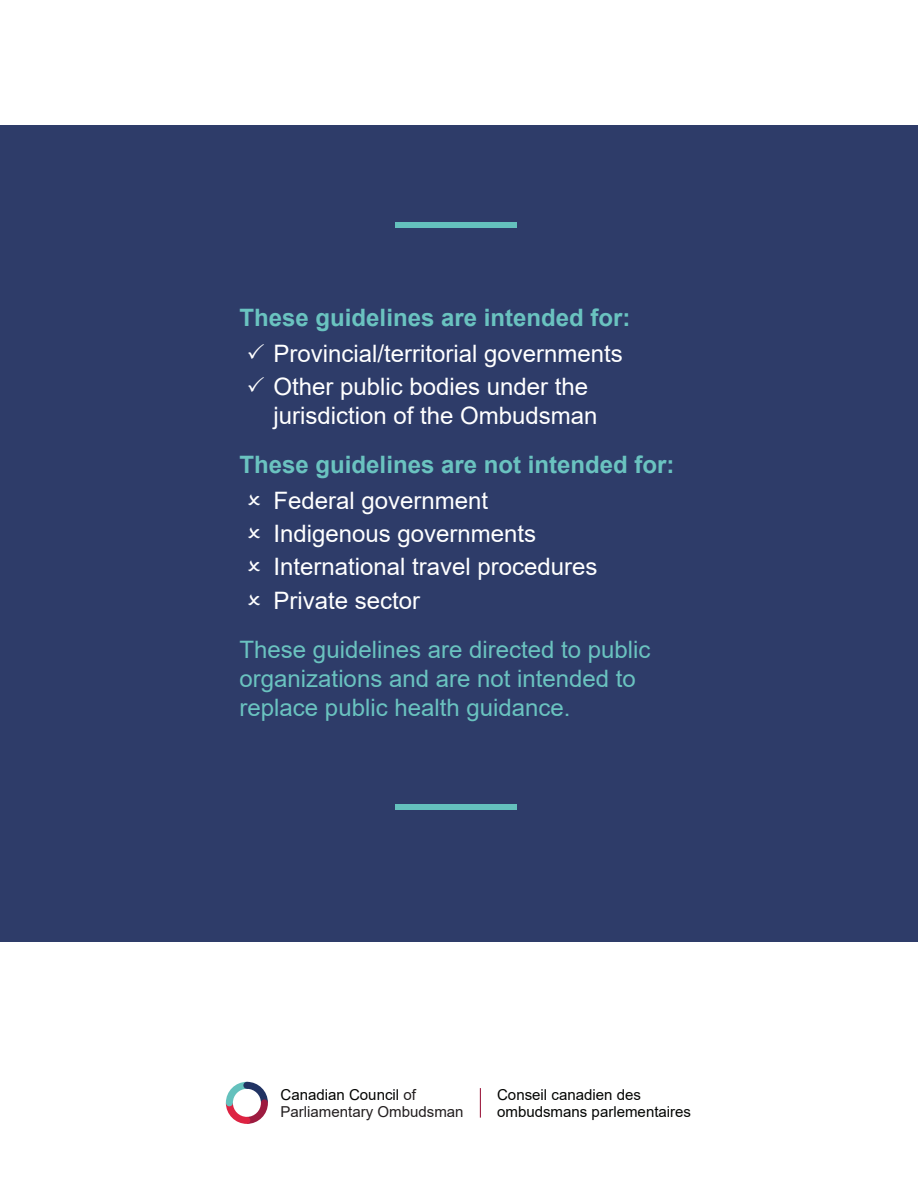
<style>
.page{position:relative;width:918px;height:1188px;background:#fff}
.page>*{position:absolute;margin:0;border:0;box-sizing:border-box;transform-origin:0 0}
.t1{font:24px/28.8px "Arial";color:#fff}
.t2{font:24px/28.8px "Arial";color:#6ac3c0}
.t3{font:700 24px "Arial";color:#6ac3c0}
.t4{font:15px/17.2px "Arial";color:#040503}
.t5{font:15px/17.2px "Arial";color:#231f20}
.s1{color:#040503}
</style>
<div class="page">
<div style="left:0;top:125px;width:918px;height:817px;background:#2e3c69"></div>
<svg style="left:226px;top:1082px;width:42px;height:42px"></svg>
<div style="left:243px;top:1082px;width:7px;height:7px;background:#213363;border-radius:50%"></div>
<hr style="left:480px;top:1088px;width:1px;height:30px;background:#9d1b40">
<div style="left:395px;top:222px;width:122px;height:6px;background:#64c1bd"></div>
<div style="left:395px;top:805px;width:122px;height:5px;background:#64c1bd"></div>
<p class="t3" style="left:240px;top:301px;width:392px">These guidelines are intended for:</p>
<p class="t1" style="left:246px;top:339px;width:378px">✓ Provincial/territorial governments</p>
<p class="t1" style="left:273px;top:372px;width:326px;text-indent:-27px">✓ Other public bodies under the jurisdiction of the Ombudsman</p>
<p class="t3" style="left:240px;top:448px;width:436px">These guidelines are not intended for:</p>
<p class="t1" style="left:273px;top:486px;width:216px">Federal government</p>
<p class="t1" style="left:273px;top:519px;width:264px">Indigenous governments</p>
<p class="t1" style="left:273px;top:552px;width:326px">International travel procedures</p>
<p class="t1" style="left:273px;top:586px;width:148px">Private sector</p>
<p class="t2" style="left:240px;top:635px;width:412px">These guidelines are directed to public organizations and are not intended to replace public health guidance.</p>
<p class="t5" style="left:280px;top:1086px;width:185px"><span class="s1">Canadian Council</span> of<br>Parliamentary Ombudsman</p>
<p class="t4" style="left:497px;top:1086px;width:196px">Conseil canadien des ombudsmans parlementaires</p>
</div>
